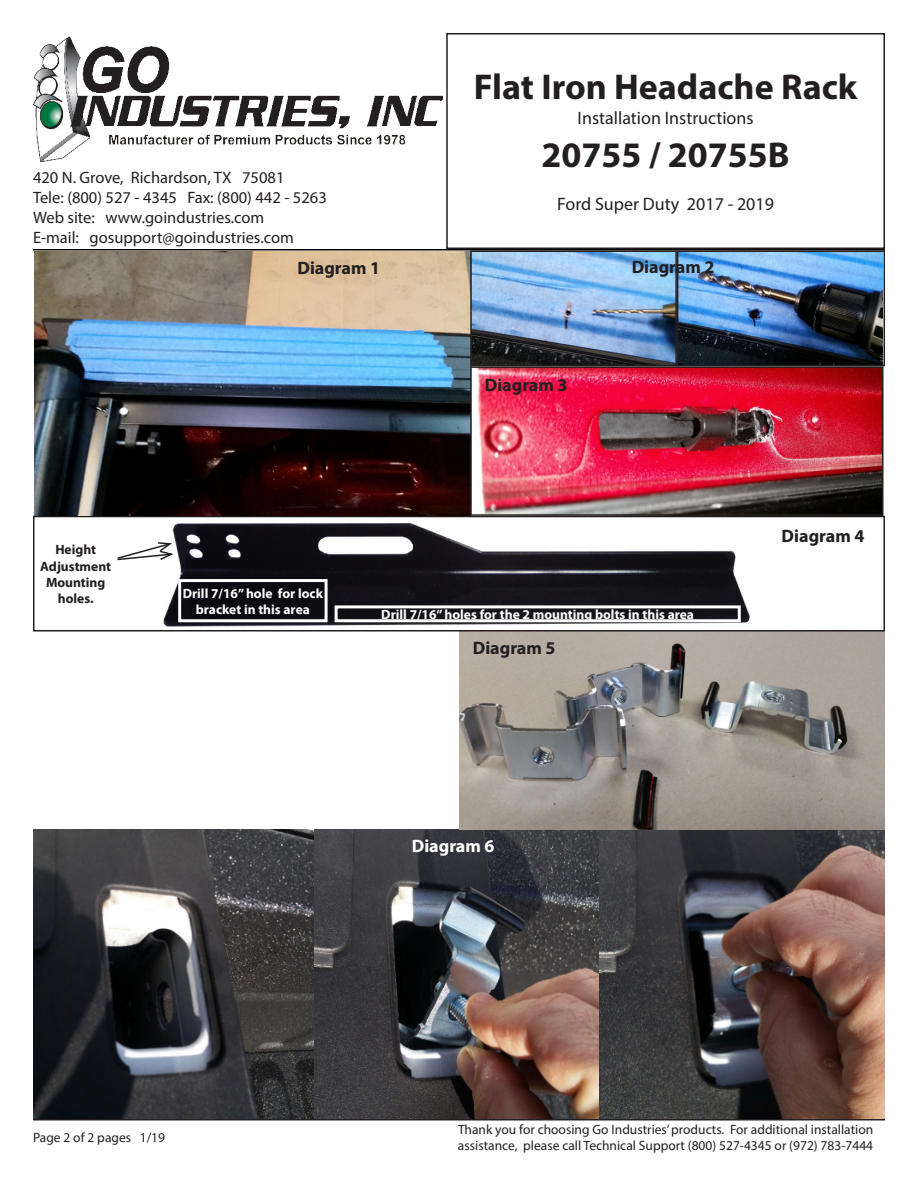
<style>
.page{position:relative;width:918px;height:1188px;background:#fff}
.page>*{position:absolute;margin:0;border:0;box-sizing:border-box;transform-origin:0 0}
.t1{font:700 36px "Myriad Pro";color:#231f20}
.t2{font:18px "Myriad Pro";color:#231f20}
.t3{font:700 18px "Myriad Pro";color:#231f20}
.t4{font:700 18px "Myriad Pro";color:#fff}
.t5{font:16.5px "Myriad Pro";color:#231f20}
.t6{font:13.5px/16.2px "Myriad Pro";color:#231f20}
.t7{font:700 13.5px/16.2px "Myriad Pro";color:#fff;text-align:center}
.t8{font:700 13.5px/16.2px "Myriad Pro";color:#231f20;text-align:center}
</style>
<div class="page">
<hr style="left:33px;top:1119px;width:852px;height:1px;background:#231f20">
<div style="left:446px;top:33px;width:439px;height:216px;border:2px solid #231f20"></div>
<hr style="left:33px;top:249px;width:852px;height:1px;background:#010000">
<img style="left:33px;top:36px;width:410px;height:126px">
<img style="left:33px;top:829px;width:852px;height:290px">
<img style="left:460px;top:632px;width:425px;height:197px">
<img style="left:163px;top:523px;width:587px;height:104px">
<div style="left:33px;top:516px;width:852px;height:116px;border:2px solid #231f20"></div>
<div style="left:178px;top:579px;width:150px;height:43px;border:3px solid #fff"></div>
<div style="left:335px;top:605px;width:406px;height:17px;border:3px solid #fff"></div>
<svg style="left:117px;top:541px;width:59px;height:20px"></svg>
<img style="left:34px;top:252px;width:436px;height:264px">
<img style="left:680px;top:253px;width:202px;height:110px">
<div style="left:677px;top:250px;width:208px;height:116px;border:2px solid #231f20"></div>
<img style="left:473px;top:253px;width:201px;height:110px">
<div style="left:470px;top:250px;width:207px;height:116px;border:2px solid #231f20"></div>
<img style="left:477px;top:369px;width:404px;height:144px">
<div style="left:470px;top:366px;width:414px;height:150px;border:2px solid #231f20"></div>
<p class="t5" style="left:33px;top:168px;width:253px">420 N. Grove, Richardson, TX 75081</p>
<p class="t5" style="left:33px;top:188px;width:295px">Tele: (800) 527 - 4345 Fax: (800) 442 - 5263</p>
<p class="t5" style="left:33px;top:207px;width:233px">Web site: www.goindustries.com</p>
<p class="t5" style="left:33px;top:227px;width:262px">E-mail: gosupport@goindustries.com</p>
<p class="t3" style="left:297px;top:256px;width:84px">Diagram 1</p>
<p class="t1" style="left:474px;top:63px;width:385px">Flat Iron Headache Rack</p>
<p class="t2" style="left:578px;top:107px;width:178px">Installation Instructions</p>
<p class="t1" style="left:542px;top:131px;width:250px">20755 / 20755B</p>
<p class="t2" style="left:557px;top:193px;width:218px">Ford Super Duty 2017 - 2019</p>
<p class="t3" style="left:485px;top:373px;width:84px">Diagram 3</p>
<p class="t3" style="left:632px;top:255px;width:84px">Diagram 2</p>
<p class="t8" style="left:55px;top:541px;width:42px">Height</p>
<p class="t8" style="left:40px;top:558px;width:72px">Adjustment</p>
<p class="t8" style="left:46px;top:574px;width:61px">Mounting holes.</p>
<p class="t7" style="left:183px;top:585px;width:142px">Drill 7/16” hole for lock bracket in this area</p>
<p class="t7" style="left:381px;top:606px;width:314px">Drill 7/16” holes for the 2 mounting bolts in this area</p>
<p class="t3" style="left:473px;top:636px;width:84px">Diagram 5</p>
<p class="t4" style="left:412px;top:834px;width:84px">Diagram 6</p>
<p class="t3" style="left:782px;top:524px;width:84px">Diagram 4</p>
<p class="t6" style="left:33px;top:1129px;width:134px">Page 2 of 2 pages 1/19</p>
<p class="t6" style="left:458px;top:1121px;width:417px">Thank you for choosing Go Industries’ products. For additional installation assistance, please call Technical Support (800) 527-4345 or (972) 783-7444</p>
</div>
